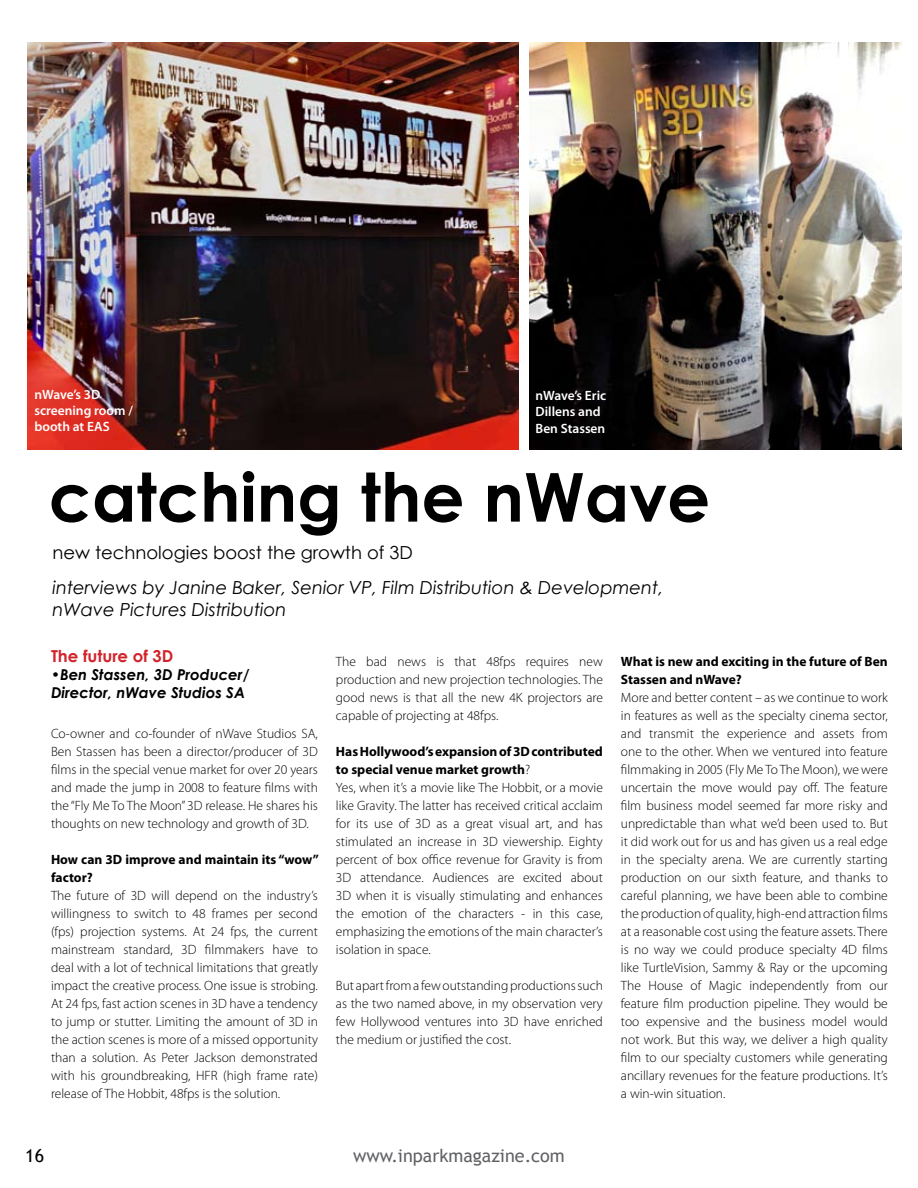
<style>
.page{position:relative;width:918px;height:1188px;background:#fff}
.page>*{position:absolute;margin:0;border:0;box-sizing:border-box;transform-origin:0 0}
.t1{font:700 67.5px "Century Gothic";color:#000}
.t2{font:italic 18px/21.6px "Century Gothic";color:#000}
.t3{font:18px "Century Gothic";color:#000}
.t4{font:18px "Trebuchet MS";color:#606164}
.t5{font:18px "Trebuchet MS";color:#000}
.t6{font:700 16.5px "Century Gothic";color:#d2232a}
.t7{font:italic 700 15px/18px "Century Gothic";color:#000}
.t8{font:300 13.5px/18px "Myriad Pro";color:#000;text-align:justify}
.t9{font:700 13.5px/18px "Myriad Pro";color:#000}
.t10{font:600 13.5px/16.2px "Myriad Pro";color:#fff}
.s1{font-weight:700}
</style>
<div class="page">
<img style="left:27px;top:43px;width:492px;height:407px">
<img style="left:530px;top:43px;width:371px;height:407px">
<p class="t10" style="left:34px;top:386px;width:100px">nWave’s 3D screening room / booth at EAS</p>
<p class="t10" style="left:536px;top:387px;width:72px">nWave’s Eric<br>Dillens and<br>Ben Stassen</p>
<h1 class="t1" style="left:49px;top:455px;width:663px">catching the nWave</h1>
<h2 class="t3" style="left:52px;top:542px;width:362px">new technologies boost the growth of 3D</h2>
<h2 class="t2" style="left:52px;top:577px;width:612px">interviews by Janine Baker, Senior VP, Film Distribution &amp; Development, nWave Pictures Distribution</h2>
<p class="t6" style="left:51px;top:645px;width:124px">The future of 3D</p>
<p class="t7" style="left:51px;top:665px;width:200px">•Ben Stassen, 3D Producer/<br>Director, nWave Studios SA</p>
<p class="t8" style="left:51px;top:724px;width:269px">Co-owner and co-founder of nWave Studios SA, Ben Stassen has been a director/producer of 3D films in the special venue market for over 20 years and made the jump in 2008 to feature films with the “Fly Me To The Moon” 3D release. He shares his thoughts on new technology and growth of 3D.</p>
<p class="t9" style="left:51px;top:850px;width:269px">How can 3D improve and maintain its “wow” factor?</p>
<p class="t8" style="left:51px;top:886px;width:269px">The future of 3D will depend on the industry’s willingness to switch to 48 frames per second (fps) projection systems. At 24 fps, the current mainstream standard, 3D filmmakers have to deal with a lot of technical limitations that greatly impact the creative process. One issue is strobing.<br>At 24 fps, fast action scenes in 3D have a tendency to jump or stutter. Limiting the amount of 3D in the action scenes is more of a missed opportunity than a solution. As Peter Jackson demonstrated with his groundbreaking, HFR (high frame rate) release of The Hobbit, 48fps is the solution.</p>
<p class="t8" style="left:336px;top:652px;width:268px">The bad news is that 48fps requires new production and new projection technologies. The good news is that all the new 4K projectors are capable of projecting at 48fps.</p>
<p class="t8" style="left:336px;top:742px;width:269px;text-align:left"><span class="s1">Has Hollywood’s expansion of 3D contributed to special venue market growth</span>?<br>Yes, when it’s a movie like The Hobbit, or a movie like Gravity. The latter has received critical acclaim for its use of 3D as a great visual art, and has stimulated an increase in 3D viewership. Eighty percent of box office revenue for Gravity is from 3D attendance. Audiences are excited about 3D when it is visually stimulating and enhances the emotion of the characters - in this case, emphasizing the emotions of the main character’s isolation in space.</p>
<p class="t8" style="left:336px;top:976px;width:268px">But apart from a few outstanding productions such as the two named above, in my observation very few Hollywood ventures into 3D have enriched the medium or justified the cost.</p>
<p class="t9" style="left:621px;top:652px;width:268px">What is new and exciting in the future of Ben<br>Stassen and nWave?</p>
<p class="t8" style="left:621px;top:688px;width:269px">More and better content – as we continue to work in features as well as the specialty cinema sector, and transmit the experience and assets from one to the other. When we ventured into feature filmmaking in 2005 (Fly Me To The Moon), we were uncertain the move would pay off. The feature film business model seemed far more risky and unpredictable than what we’d been used to. But it did work out for us and has given us a real edge in the specialty arena. We are currently starting production on our sixth feature, and thanks to careful planning, we have been able to combine the production of quality, high-end attraction films at a reasonable cost using the feature assets. There is no way we could produce specialty 4D films like TurtleVision, Sammy &amp; Ray or the upcoming The House of Magic independently from our feature film production pipeline. They would be too expensive and the business model would not work. But this way, we deliver a high quality film to our specialty customers while generating ancillary revenues for the feature productions. It’s a win-win situation.</p>
<h2 class="t5" style="left:25px;top:1145px;width:20px">16</h2>
<h2 class="t4" style="left:353px;top:1145px;width:213px">www.inparkmagazine.com</h2>
</div>
